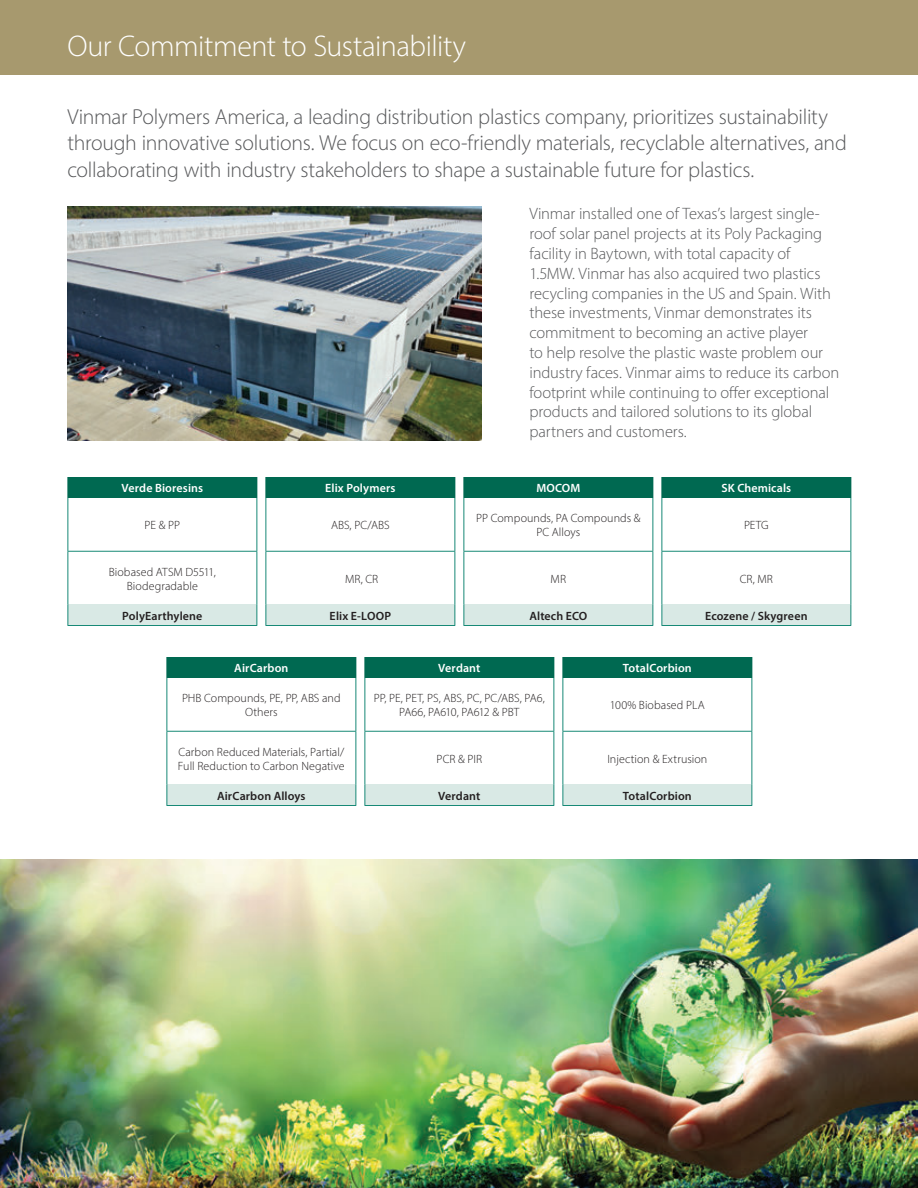
<style>
.page{position:relative;width:918px;height:1188px;background:#fff}
.page>*{position:absolute;margin:0;border:0;box-sizing:border-box;transform-origin:0 0}
.t1{font:300 30px "Myriad Pro";letter-spacing:-.015em;color:#fff}
.t2{font:300 21.75px/26.1px "Myriad Pro";letter-spacing:-.015em;color:#57585a}
.t3{font:300 16.5px/19.8px "Myriad Pro";letter-spacing:-.01em;color:#57585a}
.t4{font:300 12px/14.4px "Myriad Pro";letter-spacing:.005em;color:#231f20;text-align:center}
.t5{font:600 12px "Myriad Pro";letter-spacing:.01em;color:#231f20}
.t6{font:600 12px "Myriad Pro";letter-spacing:.01em;color:#fff}
</style>
<div class="page">
<img style="left:68px;top:207px;width:414px;height:234px">
<div style="left:0;top:0;width:918px;height:74px;background:#a7996e"></div>
<div style="left:68px;top:477px;width:189px;height:21px;background:#006951"></div>
<div style="left:68px;top:604px;width:189px;height:22px;background:#d9e9e5"></div>
<hr style="left:68px;top:498px;width:1px;height:53px;background:#178976">
<hr style="left:256px;top:498px;width:1px;height:53px;background:#178976">
<hr style="left:68px;top:551px;width:189px;height:1px;background:#178976">
<hr style="left:68px;top:552px;width:1px;height:52px;background:#178976">
<hr style="left:256px;top:552px;width:1px;height:52px;background:#178976">
<svg style="left:68px;top:604px;width:1px;height:21px"></svg>
<svg style="left:256px;top:604px;width:1px;height:21px"></svg>
<hr style="left:68px;top:625px;width:189px;height:1px;background:#178976">
<div style="left:266px;top:477px;width:189px;height:21px;background:#006951"></div>
<div style="left:266px;top:604px;width:189px;height:22px;background:#d9e9e5"></div>
<hr style="left:266px;top:498px;width:1px;height:53px;background:#178976">
<hr style="left:454px;top:498px;width:1px;height:53px;background:#178976">
<hr style="left:266px;top:551px;width:189px;height:1px;background:#178976">
<hr style="left:266px;top:552px;width:1px;height:52px;background:#178976">
<hr style="left:454px;top:552px;width:1px;height:52px;background:#178976">
<svg style="left:266px;top:604px;width:1px;height:21px"></svg>
<svg style="left:454px;top:604px;width:1px;height:21px"></svg>
<hr style="left:266px;top:625px;width:189px;height:1px;background:#178976">
<div style="left:464px;top:477px;width:189px;height:21px;background:#006951"></div>
<div style="left:464px;top:604px;width:189px;height:22px;background:#d9e9e5"></div>
<hr style="left:464px;top:498px;width:1px;height:53px;background:#178976">
<hr style="left:652px;top:498px;width:1px;height:53px;background:#178976">
<hr style="left:464px;top:551px;width:189px;height:1px;background:#178976">
<hr style="left:464px;top:552px;width:1px;height:52px;background:#178976">
<hr style="left:652px;top:552px;width:1px;height:52px;background:#178976">
<svg style="left:464px;top:604px;width:1px;height:21px"></svg>
<svg style="left:652px;top:604px;width:1px;height:21px"></svg>
<hr style="left:464px;top:625px;width:189px;height:1px;background:#178976">
<div style="left:662px;top:477px;width:189px;height:21px;background:#006951"></div>
<div style="left:662px;top:604px;width:189px;height:22px;background:#d9e9e5"></div>
<hr style="left:662px;top:498px;width:1px;height:53px;background:#178976">
<hr style="left:850px;top:498px;width:1px;height:53px;background:#178976">
<hr style="left:662px;top:551px;width:189px;height:1px;background:#178976">
<hr style="left:662px;top:552px;width:1px;height:52px;background:#178976">
<hr style="left:850px;top:552px;width:1px;height:52px;background:#178976">
<svg style="left:662px;top:604px;width:1px;height:21px"></svg>
<svg style="left:850px;top:604px;width:1px;height:21px"></svg>
<hr style="left:662px;top:625px;width:189px;height:1px;background:#178976">
<img style="left:0;top:860px;width:918px;height:328px">
<div style="left:167px;top:657px;width:189px;height:21px;background:#006951"></div>
<div style="left:167px;top:784px;width:189px;height:22px;background:#d9e9e5"></div>
<hr style="left:166px;top:678px;width:1px;height:53px;background:#178976">
<hr style="left:356px;top:678px;width:1px;height:53px;background:#178976">
<hr style="left:166px;top:731px;width:190px;height:1px;background:#178976">
<hr style="left:166px;top:732px;width:1px;height:52px;background:#178976">
<hr style="left:356px;top:732px;width:1px;height:52px;background:#178976">
<svg style="left:166px;top:784px;width:1px;height:21px"></svg>
<svg style="left:356px;top:784px;width:1px;height:21px"></svg>
<hr style="left:166px;top:805px;width:190px;height:1px;background:#178976">
<svg style="left:166px;top:657px;width:1px;height:21px"></svg>
<svg style="left:356px;top:657px;width:1px;height:21px"></svg>
<div style="left:365px;top:657px;width:189px;height:21px;background:#006951"></div>
<div style="left:365px;top:784px;width:189px;height:22px;background:#d9e9e5"></div>
<hr style="left:364px;top:678px;width:1px;height:53px;background:#178976">
<hr style="left:554px;top:678px;width:1px;height:53px;background:#178976">
<hr style="left:364px;top:731px;width:190px;height:1px;background:#178976">
<hr style="left:364px;top:732px;width:1px;height:52px;background:#178976">
<hr style="left:554px;top:732px;width:1px;height:52px;background:#178976">
<svg style="left:364px;top:784px;width:1px;height:21px"></svg>
<svg style="left:554px;top:784px;width:1px;height:21px"></svg>
<hr style="left:364px;top:805px;width:190px;height:1px;background:#178976">
<svg style="left:364px;top:657px;width:1px;height:21px"></svg>
<svg style="left:554px;top:657px;width:1px;height:21px"></svg>
<div style="left:563px;top:657px;width:189px;height:21px;background:#006951"></div>
<div style="left:563px;top:784px;width:189px;height:22px;background:#d9e9e5"></div>
<hr style="left:562px;top:678px;width:1px;height:53px;background:#178976">
<hr style="left:752px;top:678px;width:1px;height:53px;background:#178976">
<hr style="left:562px;top:731px;width:190px;height:1px;background:#178976">
<hr style="left:562px;top:732px;width:1px;height:52px;background:#178976">
<hr style="left:752px;top:732px;width:1px;height:52px;background:#178976">
<svg style="left:562px;top:784px;width:1px;height:21px"></svg>
<svg style="left:752px;top:784px;width:1px;height:21px"></svg>
<hr style="left:562px;top:805px;width:190px;height:1px;background:#178976">
<svg style="left:562px;top:657px;width:1px;height:21px"></svg>
<svg style="left:752px;top:657px;width:1px;height:21px"></svg>
<h1 class="t1" style="left:68px;top:28px;width:400px">Our Commitment to Sustainability</h1>
<p class="t2" style="left:68px;top:104px;width:781px">Vinmar Polymers America, a leading distribution plastics company, prioritizes sustainability through innovative solutions. We focus on eco-friendly materials, recyclable alternatives, and collaborating with industry stakeholders to shape a sustainable future for plastics.</p>
<p class="t6" style="left:122px;top:480px;width:83px">Verde Bioresins</p>
<p class="t4" style="left:145px;top:517px;width:37px">PE &amp; PP</p>
<p class="t4" style="left:109px;top:564px;width:109px">Biobased ATSM D5511,<br>Biodegradable</p>
<p class="t5" style="left:122px;top:608px;width:82px">PolyEarthylene</p>
<p class="t6" style="left:325px;top:480px;width:72px">Elix Polymers</p>
<p class="t4" style="left:331px;top:517px;width:60px">ABS, PC/ABS</p>
<p class="t4" style="left:345px;top:571px;width:35px">MR, CR</p>
<p class="t5" style="left:330px;top:608px;width:63px">Elix E-LOOP</p>
<p class="t3" style="left:530px;top:204px;width:311px">Vinmar installed one of Texas’s largest single&shy;roof solar panel projects at its Poly Packaging facility in Baytown, with total capacity of 1.5MW. Vinmar has also acquired two plastics recycling companies in the US and Spain. With these investments, Vinmar demonstrates its commitment to becoming an active player<br>to help resolve the plastic waste problem our industry faces. Vinmar aims to reduce its carbon footprint while continuing to offer exceptional products and tailored solutions to its global partners and customers.</p>
<p class="t6" style="left:536px;top:480px;width:46px">MOCOM</p>
<p class="t4" style="left:476px;top:510px;width:166px">PP Compounds, PA Compounds &amp;<br>PC Alloys</p>
<p class="t4" style="left:551px;top:571px;width:17px">MR</p>
<p class="t5" style="left:529px;top:608px;width:59px">Altech ECO</p>
<p class="t6" style="left:722px;top:480px;width:71px">SK Chemicals</p>
<p class="t4" style="left:744px;top:517px;width:26px">PETG</p>
<p class="t4" style="left:740px;top:571px;width:35px">CR, MR</p>
<p class="t5" style="left:705px;top:608px;width:104px">Ecozene / Skygreen</p>
<p class="t6" style="left:234px;top:660px;width:56px">AirCarbon</p>
<p class="t4" style="left:182px;top:690px;width:160px">PHB Compounds, PE, PP, ABS and<br>Others</p>
<p class="t4" style="left:178px;top:744px;width:168px;text-align:left">Carbon Reduced Materials, Partial/<br>Full Reduction to Carbon Negative</p>
<p class="t5" style="left:217px;top:788px;width:90px">AirCarbon Alloys</p>
<p class="t6" style="left:438px;top:660px;width:44px">Verdant</p>
<p class="t4" style="left:374px;top:690px;width:172px">PP, PE, PET, PS, ABS, PC, PC/ABS, PA6,<br>PA66, PA610, PA612 &amp; PBT</p>
<p class="t4" style="left:437px;top:751px;width:47px">PCR &amp; PIR</p>
<p class="t5" style="left:438px;top:788px;width:44px">Verdant</p>
<p class="t6" style="left:623px;top:660px;width:70px">TotalCorbion</p>
<p class="t4" style="left:610px;top:697px;width:96px">100% Biobased PLA</p>
<p class="t4" style="left:607px;top:751px;width:101px">Injection &amp; Extrusion</p>
<p class="t5" style="left:623px;top:788px;width:70px">TotalCorbion</p>
</div>
